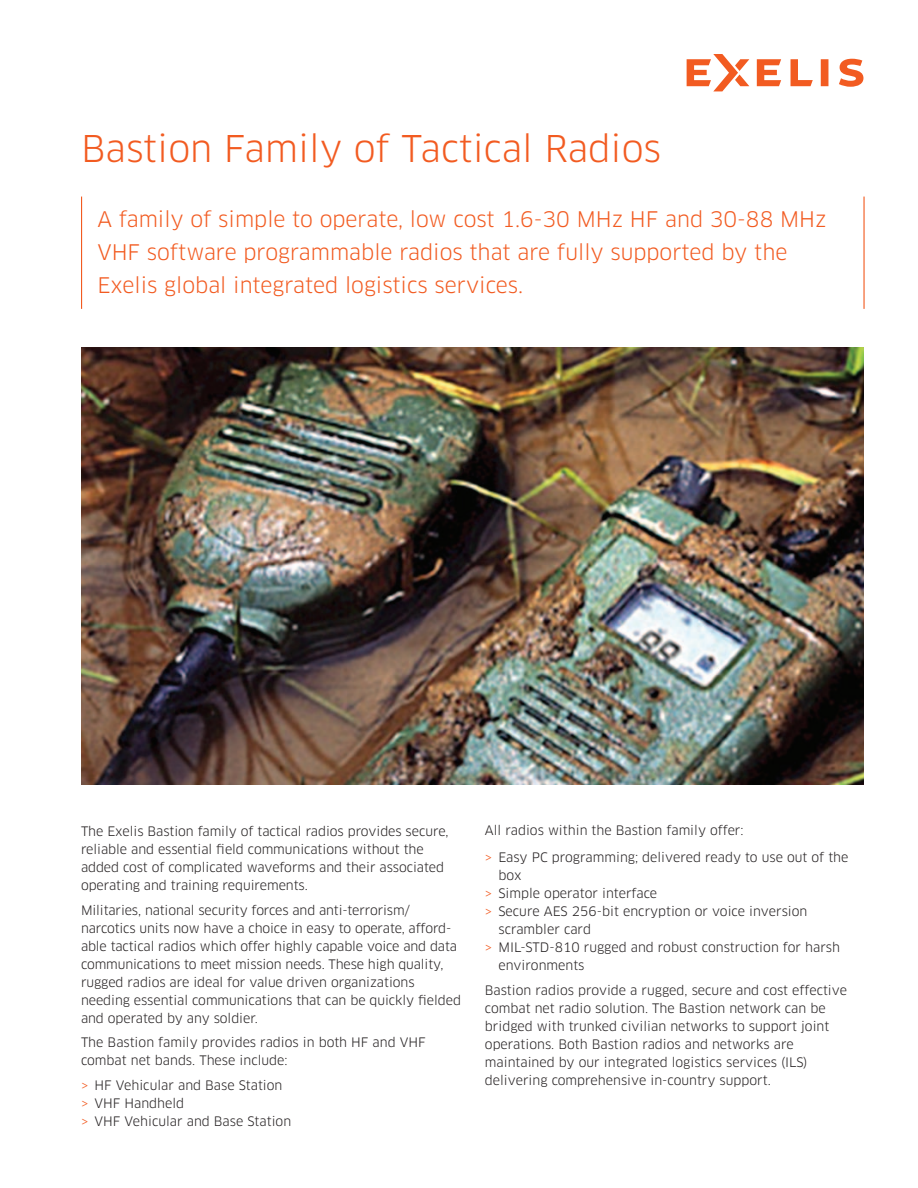
<style>
.page{position:relative;width:918px;height:1188px;background:#fff}
.page>*{position:absolute;margin:0;border:0;box-sizing:border-box;transform-origin:0 0}
.Headline_26_34{font:36px "Clan Pro";color:#f25b21}
.Intro_Text_14_22{font:21px/33px "Clan Pro";color:#f25b21}
.Body_Text_8_5_12{font:12.75px/18px "Clan Pro";letter-spacing:-.005em;color:#231f20}
.Body_bullets_8_5_12{font:12.75px/18px "Clan Pro";color:#231f20}
.s1{color:#f25b21}
</style>
<div class="page">
<hr style="left:81px;top:197px;width:1px;height:112px;background:#f25b21">
<hr style="left:863px;top:197px;width:2px;height:112px;background:#f25b21">
<img style="left:81px;top:348px;width:783px;height:436px">
<svg style="left:821px;top:59px;width:7px;height:27px"></svg>
<svg style="left:791px;top:59px;width:22px;height:27px"></svg>
<svg style="left:839px;top:59px;width:24px;height:28px"></svg>
<svg style="left:757px;top:59px;width:24px;height:27px"></svg>
<svg style="left:687px;top:54px;width:62px;height:37px"></svg>
<p class="Headline_26_34" style="left:81px;top:127px;width:582px">Bastion Family of Tactical Radios</p>
<p class="Intro_Text_14_22" style="left:97px;top:203px;width:731px">A family of simple to operate, low cost 1.6-30 MHz HF and 30-88 MHz<br>VHF software programmable radios that are fully supported by the<br>Exelis global integrated logistics services.</p>
<p class="Body_Text_8_5_12" style="left:81px;top:822px;width:369px">The Exelis Bastion family of tactical radios provides secure, reliable and essential field communications without the added cost of complicated waveforms and their associated operating and training requirements.</p>
<p class="Body_Text_8_5_12" style="left:81px;top:901px;width:377px">Militaries, national security forces and anti-terrorism/ narcotics units now have a choice in easy to operate, afford&shy;able tactical radios which offer highly capable voice and data communications to meet mission needs. These high quality,</p>
<p class="Body_Text_8_5_12" style="left:81px;top:973px;width:382px">rugged radios are ideal for value driven organizations needing essential communications that can be quickly fielded and operated by any soldier.</p>
<p class="Body_Text_8_5_12" style="left:81px;top:1034px;width:346px">The Bastion family provides radios in both HF and VHF combat net bands. These include:</p>
<p class="Body_bullets_8_5_12" style="left:81px;top:1076px;width:203px"><span class="s1">&gt;</span> HF Vehicular and Base Station</p>
<p class="Body_bullets_8_5_12" style="left:81px;top:1094px;width:105px"><span class="s1">&gt;</span> VHF Handheld</p>
<p class="Body_bullets_8_5_12" style="left:81px;top:1112px;width:212px"><span class="s1">&gt;</span> VHF Vehicular and Base Station</p>
<p class="Body_Text_8_5_12" style="left:485px;top:822px;width:260px">All radios within the Bastion family offer:</p>
<p class="Body_bullets_8_5_12" style="left:498px;top:849px;width:352px;text-indent:-14px"><span class="s1">&gt;</span> Easy PC programming; delivered ready to use out of the box</p>
<p class="Body_bullets_8_5_12" style="left:485px;top:885px;width:174px"><span class="s1">&gt;</span> Simple operator interface</p>
<p class="Body_bullets_8_5_12" style="left:498px;top:903px;width:311px;text-indent:-14px"><span class="s1">&gt;</span> Secure AES 256-bit encryption or voice inversion scrambler card</p>
<p class="Body_bullets_8_5_12" style="left:498px;top:939px;width:343px;text-indent:-14px"><span class="s1">&gt;</span> MIL-STD-810 rugged and robust construction for harsh environments</p>
<p class="Body_Text_8_5_12" style="left:485px;top:982px;width:364px">Bastion radios provide a rugged, secure and cost effective combat net radio solution. The Bastion network can be bridged with trunked civilian networks to support joint operations. Both Bastion radios and networks are maintained by our integrated logistics services (ILS) delivering comprehensive in-country support.</p>
</div>
